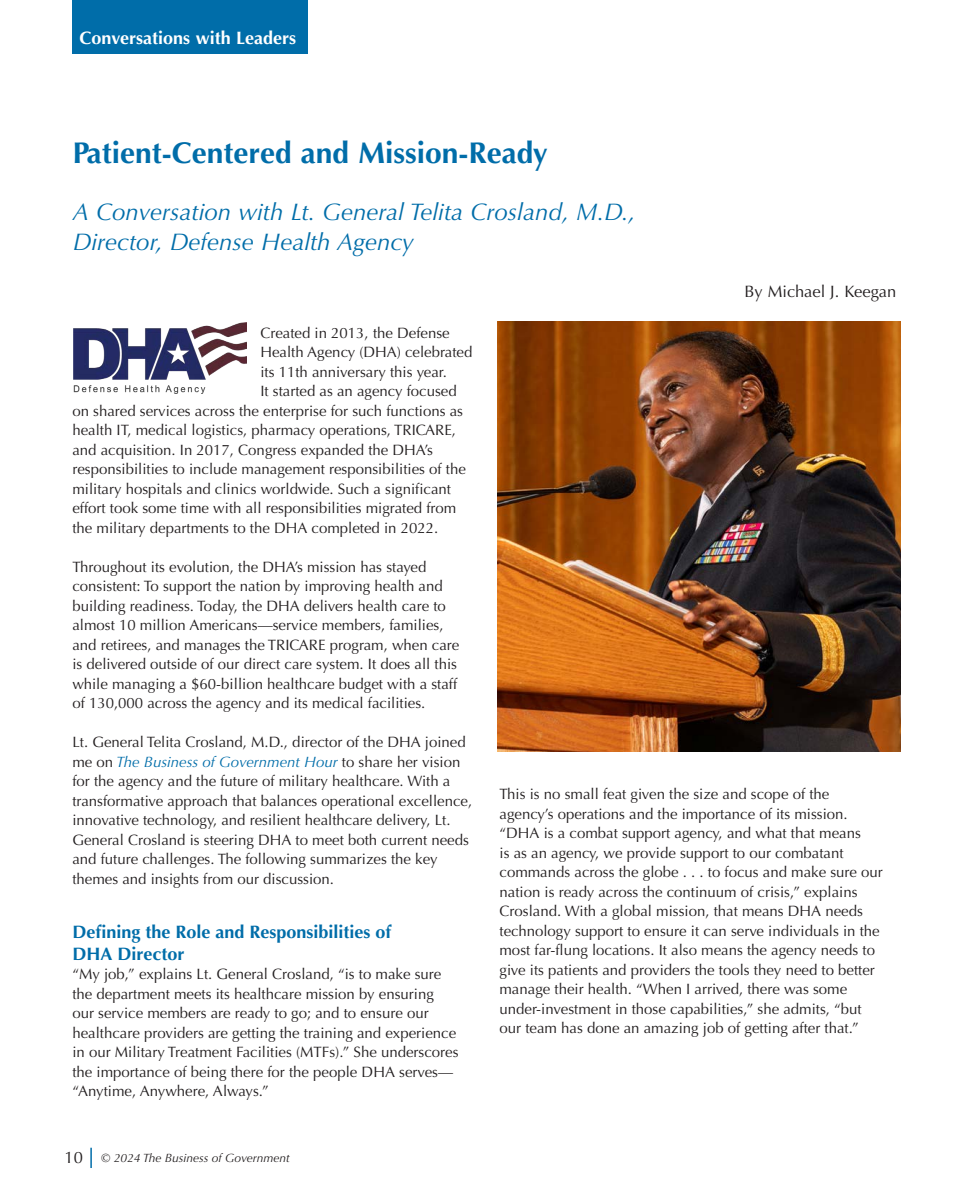
<style>
.page{position:relative;width:972px;height:1188px;background:#fff}
.page>*{position:absolute;margin:0;border:0;box-sizing:border-box;transform-origin:0 0}
.Story_Header{font:700 30px "Optima";color:#006da9}
.Story_Subhead{font:italic 24px/30px "Optima";color:#006da9}
.Heading_2{font:700 18px/21.6px "Optima";color:#006da9}
.t1{font:700 18px "Optima";color:#fff}
.Report_Author{font:16.5px "Optima";color:#231f20}
.Body_Text{font:15px/19.5px "Optima";color:#231f20}
.t2{font:italic 12px "Optima";color:#231f20}
.s1{font-style:italic;color:#006da9}
.s2{font-style:normal;font-size:16.5px}
</style>
<div class="page">
<hr style="left:90px;top:1148px;width:2px;height:20px;background:#006da9">
<div style="left:72px;top:0;width:235px;height:54px;background:#006da9"></div>
<img style="left:498px;top:322px;width:403px;height:430px">
<img style="left:73px;top:323px;width:173px;height:71px">
<p class="t1" style="left:80px;top:28px;width:218px">Conversations with Leaders</p>
<p class="Story_Header" style="left:73px;top:135px;width:476px">Patient-Centered and Mission-Ready</p>
<p class="Story_Subhead" style="left:73px;top:197px;width:564px">A Conversation with Lt. General Telita Crosland, M.D.,<br>Director, Defense Health Agency</p>
<p class="Report_Author" style="left:744px;top:281px;width:153px">By Michael J. Keegan</p>
<p class="Body_Text" style="left:260px;top:323px;width:191px">Created in 2013, the Defense</p>
<p class="Body_Text" style="left:260px;top:343px;width:214px">Health Agency (DHA) celebrated</p>
<p class="Body_Text" style="left:260px;top:362px;width:188px">its 11th anniversary this year.</p>
<p class="Body_Text" style="left:260px;top:382px;width:198px">It started as an agency focused</p>
<p class="Body_Text" style="left:72px;top:401px;width:392px">on shared services across the enterprise for such functions as</p>
<p class="Body_Text" style="left:72px;top:421px;width:385px">health IT, medical logistics, pharmacy operations, TRICARE,</p>
<p class="Body_Text" style="left:72px;top:440px;width:362px">and acquisition. In 2017, Congress expanded the DHA’s</p>
<p class="Body_Text" style="left:72px;top:460px;width:395px">responsibilities to include management responsibilities of the</p>
<p class="Body_Text" style="left:72px;top:479px;width:380px">military hospitals and clinics worldwide. Such a significant</p>
<p class="Body_Text" style="left:72px;top:499px;width:386px">effort took some time with all responsibilities migrated from</p>
<p class="Body_Text" style="left:72px;top:518px;width:367px">the military departments to the DHA completed in 2022.</p>
<p class="Body_Text" style="left:72px;top:557px;width:389px">Throughout its evolution, the DHA’s mission has stayed consistent: To support the nation by improving health and building readiness. Today, the DHA delivers health care to almost 10 million Americans—service members, families, and retirees, and manages the TRICARE program, when care is delivered outside of our direct care system. It does all this while managing a $60-billion healthcare budget with a staff of 130,000 across the agency and its medical facilities.</p>
<p class="Body_Text" style="left:72px;top:733px;width:401px">Lt. General Telita Crosland, M.D., director of the DHA joined me on <span class="s1">The Business of Government Hour</span> to share her vision for the agency and the future of military healthcare. With a transformative approach that balances operational excellence, innovative technology, and resilient healthcare delivery, Lt.<br>General Crosland is steering DHA to meet both current needs and future challenges. The following summarizes the key themes and insights from our discussion.</p>
<p class="Heading_2" style="left:72px;top:922px;width:320px">Defining the Role and Responsibilities of<br>DHA Director</p>
<p class="Body_Text" style="left:72px;top:965px;width:388px">“My job,” explains Lt. General Crosland, “is to make sure the department meets its healthcare mission by ensuring our service members are ready to go; and to ensure our healthcare providers are getting the training and experience in our Military Treatment Facilities (MTFs).” She underscores the importance of being there for the people DHA serves— “Anytime, Anywhere, Always.”</p>
<p class="t2" style="left:65px;top:1151px;width:227px"><span class="s2">10</span> © 2024 The Business of Government</p>
<p class="Body_Text" style="left:500px;top:785px;width:385px">This is no small feat given the size and scope of the agency’s operations and the importance of its mission. “DHA is a combat support agency, and what that means<br>is as an agency, we provide support to our combatant commands across the globe . . . to focus and make sure our nation is ready across the continuum of crisis,” explains Crosland. With a global mission, that means DHA needs technology support to ensure it can serve individuals in the most far-flung locations. It also means the agency needs to give its patients and providers the tools they need to better manage their health. “When I arrived, there was some under-investment in those capabilities,” she admits, “but our team has done an amazing job of getting after that.”</p>
</div>
